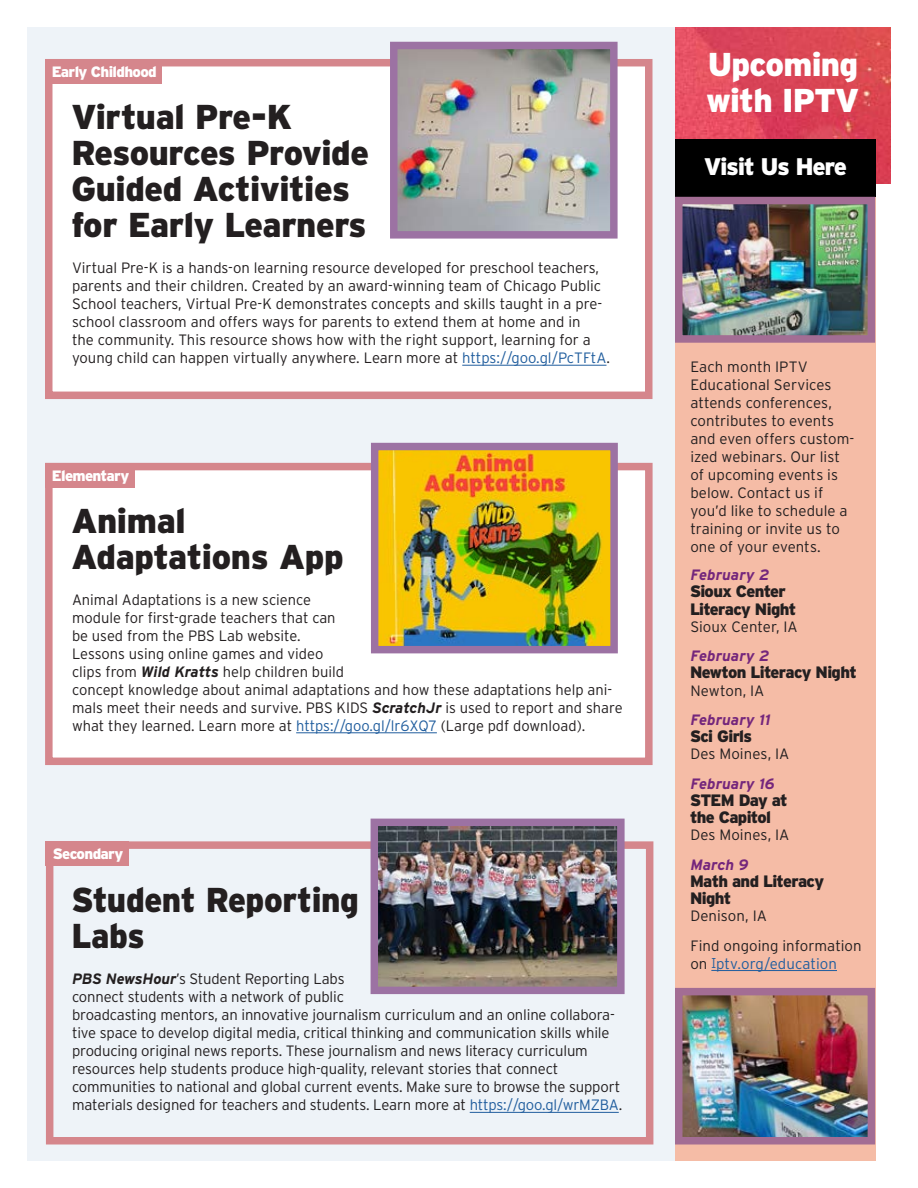
<style>
.page{position:relative;width:918px;height:1188px;background:#fff}
.page>*{position:absolute;margin:0;border:0;box-sizing:border-box;transform-origin:0 0}
.t1{font:34.5px/36px "PBS Explorer EP Show Title";letter-spacing:.03em;color:#231f20}
.t2{font:34.5px/36px "PBS Explorer EP Show Title";letter-spacing:.03em;color:#231f20;scale:.96 1}
.t3{font:33px/36px "PBS Explorer EP Show Title";letter-spacing:.02em;color:#fff}
.t4{font:24px "PBS Explorer EP Show Title";color:#fff}
.t5{font:16.5px/17.2px "PBS Explorer EP Show Title";color:#231f20}
.t6{font:300 15px/18px "PBS Explorer";letter-spacing:-.005em;color:#231f20}
.t7{font:italic 700 15px "PBS Explorer";letter-spacing:.005em;color:#74267c}
.t8{font:15px "PBS Explorer EP Show Title";color:#fff}
.t9{font:300 15px "PBS Explorer";letter-spacing:.005em;color:#215e9e}
.s1{color:#215e9e}
.s2{font-weight:700;font-style:italic}
.s3{color:#231f20}
.s4{font-family:"Lubalin Graph ITC";font-weight:400}
</style>
<div class="page">
<div style="left:27px;top:27px;width:650px;height:1134px;background:#eef3f8"></div>
<img style="left:675px;top:27px;width:216px;height:157px">
<div style="left:675px;top:161px;width:200px;height:1000px;background:#f5bca6"></div>
<div style="left:675px;top:139px;width:200px;height:58px;background:#000"></div>
<div style="left:45px;top:59px;width:607px;height:340px;background:#fff;border:8px solid #d5868c"></div>
<div style="left:45px;top:463px;width:608px;height:302px;background:#fff;border:8px solid #d5868c"></div>
<div style="left:45px;top:463px;width:89px;height:24px;background:#d5868c"></div>
<img style="left:379px;top:451px;width:231px;height:194px">
<div style="left:371px;top:443px;width:247px;height:210px;border:7px solid #9c72a3"></div>
<div style="left:46px;top:841px;width:607px;height:303px;border:8px solid #d5868c"></div>
<div style="left:46px;top:841px;width:83px;height:25px;background:#d5868c"></div>
<img style="left:684px;top:206px;width:182px;height:128px">
<div style="left:675px;top:197px;width:200px;height:146px;border:8px solid #a36d94"></div>
<div style="left:46px;top:59px;width:116px;height:25px;background:#d5868c"></div>
<hr style="left:462px;top:365px;width:145px;height:1px;background:#215e9e">
<hr style="left:296px;top:733px;width:141px;height:1px;background:#215e9e">
<hr style="left:470px;top:1112px;width:149px;height:1px;background:#215e9e">
<hr style="left:716px;top:970px;width:121px;height:1px;background:#215e9e">
<img style="left:684px;top:997px;width:182px;height:138px">
<div style="left:675px;top:988px;width:200px;height:156px;border:8px solid #a36d94"></div>
<img style="left:379px;top:827px;width:238px;height:159px">
<div style="left:371px;top:819px;width:254px;height:175px;border:7px solid #9c72a3"></div>
<img style="left:398px;top:50px;width:212px;height:181px">
<div style="left:390px;top:42px;width:228px;height:197px;border:7px solid #9c72a3"></div>
<p class="t8" style="left:52px;top:63px;width:106px">Early Childhood</p>
<h1 class="t1" style="left:72px;top:99px;width:298px">Virtual Pre-K<br>Resources Provide<br>Guided Activities for Early Learners</h1>
<p class="t6" style="left:72px;top:259px;width:540px">Virtual Pre-K is a hands-on learning resource developed for preschool teachers, parents and their children. Created by an award-winning team of Chicago Public School teachers, Virtual Pre-K demonstrates concepts and skills taught in a pre&shy;school classroom and offers ways for parents to extend them at home and in<br>the community. This resource shows how with the right support, learning for a young child can happen virtually anywhere. Learn more at <span class="s1">https://goo.gl/PcTFtA</span>.</p>
<p class="t8" style="left:52px;top:467px;width:78px">Elementary</p>
<h1 class="t1" style="left:72px;top:502px;width:272px">Animal<br>Adaptations App</h1>
<p class="t6" style="left:72px;top:590px;width:552px">Animal Adaptations is a new science<br>module for first-grade teachers that can<br>be used from the PBS Lab website.<br>Lessons using online games and video<br>clips from <span class="s2">Wild Kratts</span> help children build<br>concept knowledge about animal adaptations and how these adaptations help ani&shy;mals meet their needs and survive. PBS KIDS <span class="s2">ScratchJr</span> is used to report and share what they learned. Learn more at <span class="s1">https://goo.gl/lr6XQ7</span> (Large pdf download).</p>
<p class="t8" style="left:53px;top:846px;width:71px">Secondary</p>
<h1 class="t2" style="left:72px;top:882px;width:300px">Student Reporting<br>Labs</h1>
<p class="t6" style="left:72px;top:970px;width:552px"><span class="s2">PBS NewsHour</span>’s Student Reporting Labs<br>connect students with a network of public<br>broadcasting mentors, an innovative journalism curriculum and an online collabora&shy;tive space to develop digital media, critical thinking and communication skills while producing original news reports. These journalism and news literacy curriculum resources help students produce high-quality, relevant stories that connect communities to national and global current events. Make sure to browse the support materials designed for teachers and students. Learn more at <span class="s1">https://goo.gl/wrMZBA</span>.</p>
<h2 class="t3" style="left:707px;top:46px;width:153px">Upcoming with IPTV</h2>
<h3 class="t4" style="left:705px;top:153px;width:143px">Visit Us Here</h3>
<p class="t6" style="left:690px;top:358px;width:166px">Each month IPTV<br>Educational Services attends conferences, contributes to events and even offers custom&shy;ized webinars. Our list of upcoming events is below. Contact us if you’d like to schedule a training or invite us to one of your events.</p>
<p class="t7" style="left:690px;top:566px;width:80px">February 2</p>
<p class="t5" style="left:690px;top:583px;width:107px">Sioux Center<br>Literacy Night</p>
<p class="t6" style="left:690px;top:617px;width:109px">Sioux Center, IA</p>
<p class="t7" style="left:690px;top:647px;width:80px">February 2</p>
<p class="t5" style="left:690px;top:664px;width:168px">Newton Literacy Night</p>
<p class="t6" style="left:690px;top:681px;width:76px">Newton, IA</p>
<p class="t7" style="left:690px;top:711px;width:82px">February 11</p>
<p class="t5" style="left:690px;top:727px;width:63px">Sci Girls</p>
<p class="t6" style="left:690px;top:745px;width:101px">Des Moines, IA</p>
<p class="t7" style="left:690px;top:775px;width:86px">February 16</p>
<p class="t5" style="left:690px;top:791px;width:98px">STEM Day at the Capitol</p>
<p class="t6" style="left:690px;top:826px;width:101px">Des Moines, IA</p>
<p class="t7" style="left:690px;top:856px;width:60px">March 9</p>
<p class="t5" style="left:690px;top:872px;width:135px">Math and Literacy<br>Night</p>
<p class="t6" style="left:690px;top:901px;width:173px;line-height:29.2px">Denison, IA<br>Find ongoing information</p>
<p class="t9" style="left:690px;top:955px;width:148px"><span class="s3">on</span> <span class="s4">I</span>ptv.org/education</p>
</div>
